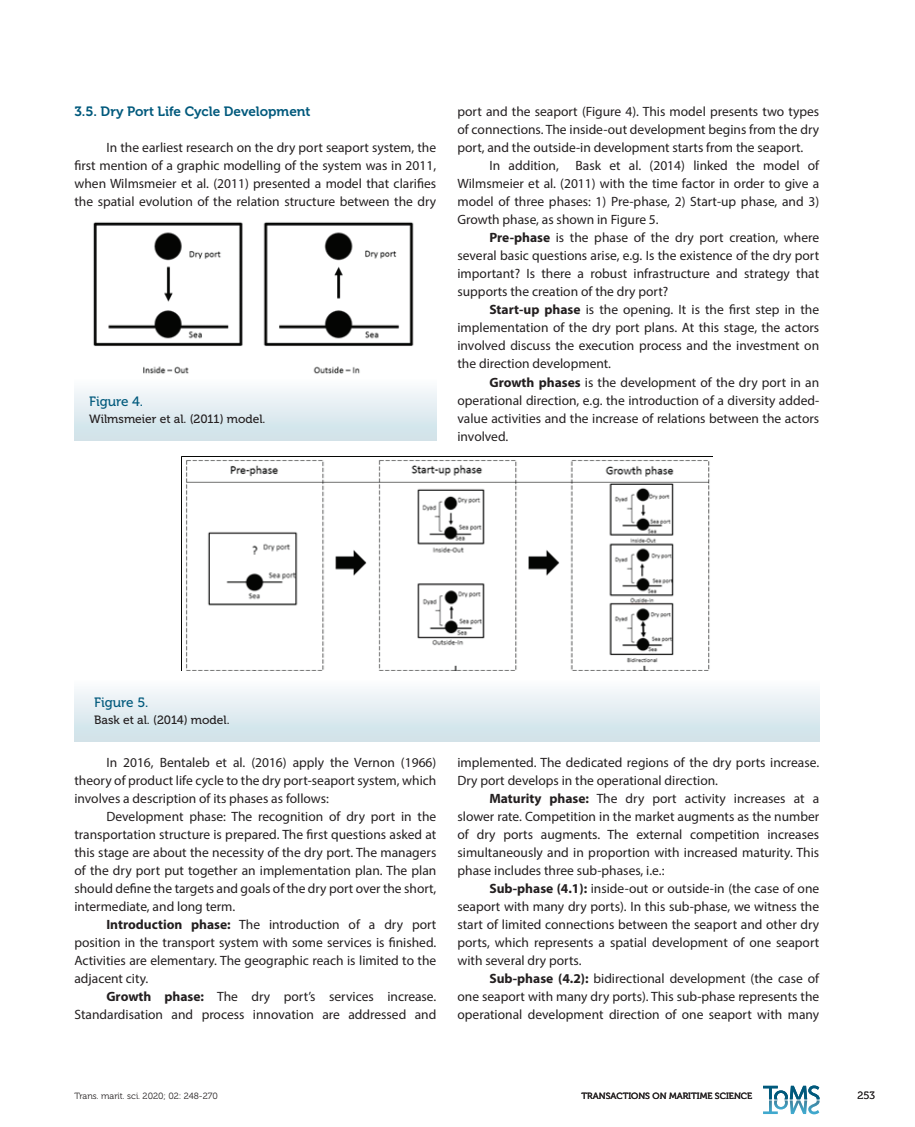
<style>
.page{position:relative;width:915px;height:1127px;background:#fff}
.page>*{position:absolute;margin:0;border:0;box-sizing:border-box;transform-origin:0 0}
.Body_text{font:13.5px/18px "Myriad Pro";color:#231f20;text-align:justify}
.Podnaslov{font:13.5px "Museo 700";color:#00597c}
.Figure{font:13.5px "Museo 500";color:#00597c}
.Figure-2{font:12px "Museo 500";color:#231f20}
.t1{font:10.5px "Museo 300";color:#231f20}
.t2{font:9px "Museo 300";color:#231f20}
.t3{font:9px "Museo 500";color:#231f20}
.s1{font-weight:700}
</style>
<div class="page">
<svg style="left:763px;top:1085px;width:56px;height:29px"></svg>
<img style="left:93px;top:222px;width:321px;height:152px">
<div style="left:74px;top:377px;width:362px;height:63px;background:linear-gradient(to bottom,#fdfdfe,#cce1e8)"></div>
<div style="left:74px;top:678px;width:745px;height:63px;background:linear-gradient(to bottom,#fdfdfe,#cce0e8)"></div>
<img style="left:181px;top:456px;width:531px;height:215px">
<p class="Podnaslov" style="left:74px;top:104px;width:237px">3.5. Dry Port Life Cycle Development</p>
<p class="Body_text" style="left:74px;top:139px;width:363px;text-indent:32px">In the earliest research on the dry port seaport system, the first mention of a graphic modelling of the system was in 2011, when Wilmsmeier et al. (2011) presented a model that clarifies the spatial evolution of the relation structure between the dry</p>
<p class="Figure" style="left:89px;top:394px;width:55px">Figure 4.</p>
<p class="Figure-2" style="left:89px;top:412px;width:178px">Wilmsmeier et al. (2011) model.</p>
<p class="Body_text" style="left:457px;top:103px;width:363px">port and the seaport (Figure 4). This model presents two types of connections. The inside-out development begins from the dry port, and the outside-in development starts from the seaport.</p>
<p class="Body_text" style="left:457px;top:157px;width:363px;text-indent:32px">In addition, Bask et al. (2014) linked the model of Wilmsmeier et al. (2011) with the time factor in order to give a model of three phases: 1) Pre-phase, 2) Start-up phase, and 3)<br>Growth phase, as shown in Figure 5.</p>
<p class="Body_text" style="left:457px;top:229px;width:363px;text-indent:32px"><span class="s1">Pre-phase</span> is the phase of the dry port creation, where several basic questions arise, e.g. Is the existence of the dry port important? Is there a robust infrastructure and strategy that supports the creation of the dry port?</p>
<p class="Body_text" style="left:457px;top:301px;width:363px;text-indent:32px"><span class="s1">Start-up phase</span> is the opening. It is the first step in the implementation of the dry port plans. At this stage, the actors involved discuss the execution process and the investment on the direction development.</p>
<p class="Body_text" style="left:457px;top:373px;width:363px;text-indent:32px"><span class="s1">Growth phases</span> is the development of the dry port in an operational direction, e.g. the introduction of a diversity added&shy;value activities and the increase of relations between the actors involved.</p>
<p class="Figure" style="left:94px;top:695px;width:56px">Figure 5.</p>
<p class="Figure-2" style="left:94px;top:713px;width:137px">Bask et al. (2014) model.</p>
<p class="Body_text" style="left:74px;top:753px;width:363px;text-indent:32px">In 2016, Bentaleb et al. (2016) apply the Vernon (1966) theory of product life cycle to the dry port-seaport system, which involves a description of its phases as follows:</p>
<p class="Body_text" style="left:74px;top:807px;width:363px;text-indent:32px">Development phase: The recognition of dry port in the transportation structure is prepared. The first questions asked at this stage are about the necessity of the dry port. The managers of the dry port put together an implementation plan. The plan should define the targets and goals of the dry port over the short, intermediate, and long term.</p>
<p class="Body_text" style="left:74px;top:915px;width:363px;text-indent:32px"><span class="s1">Introduction phase:</span> The introduction of a dry port position in the transport system with some services is finished.<br>Activities are elementary. The geographic reach is limited to the adjacent city.</p>
<p class="Body_text" style="left:74px;top:987px;width:363px;text-align:right"><span class="s1">Growth phase:</span> The dry port’s services increase.<br>Standardisation and process innovation are addressed and</p>
<p class="Body_text" style="left:457px;top:753px;width:363px">implemented. The dedicated regions of the dry ports increase.<br>Dry port develops in the operational direction.</p>
<p class="Body_text" style="left:457px;top:789px;width:363px;text-indent:32px"><span class="s1">Maturity phase:</span> The dry port activity increases at a slower rate. Competition in the market augments as the number of dry ports augments. The external competition increases simultaneously and in proportion with increased maturity. This phase includes three sub-phases, i.e.:</p>
<p class="Body_text" style="left:457px;top:879px;width:363px;text-indent:32px"><span class="s1">Sub-phase (4.1):</span> inside-out or outside-in (the case of one seaport with many dry ports). In this sub-phase, we witness the start of limited connections between the seaport and other dry ports, which represents a spatial development of one seaport with several dry ports.</p>
<p class="Body_text" style="left:457px;top:969px;width:363px;text-indent:32px"><span class="s1">Sub-phase (4.2):</span> bidirectional development (the case of one seaport with many dry ports). This sub-phase represents the operational development direction of one seaport with many</p>
<p class="t2" style="left:74px;top:1091px;width:145px">Trans. marit. sci. 2020; 02: 248-270</p>
<p class="t3" style="left:581px;top:1091px;width:172px">TRANSACTIONS ON MARITIME SCIENCE</p>
<p class="t1" style="left:857px;top:1090px;width:19px">253</p>
</div>
